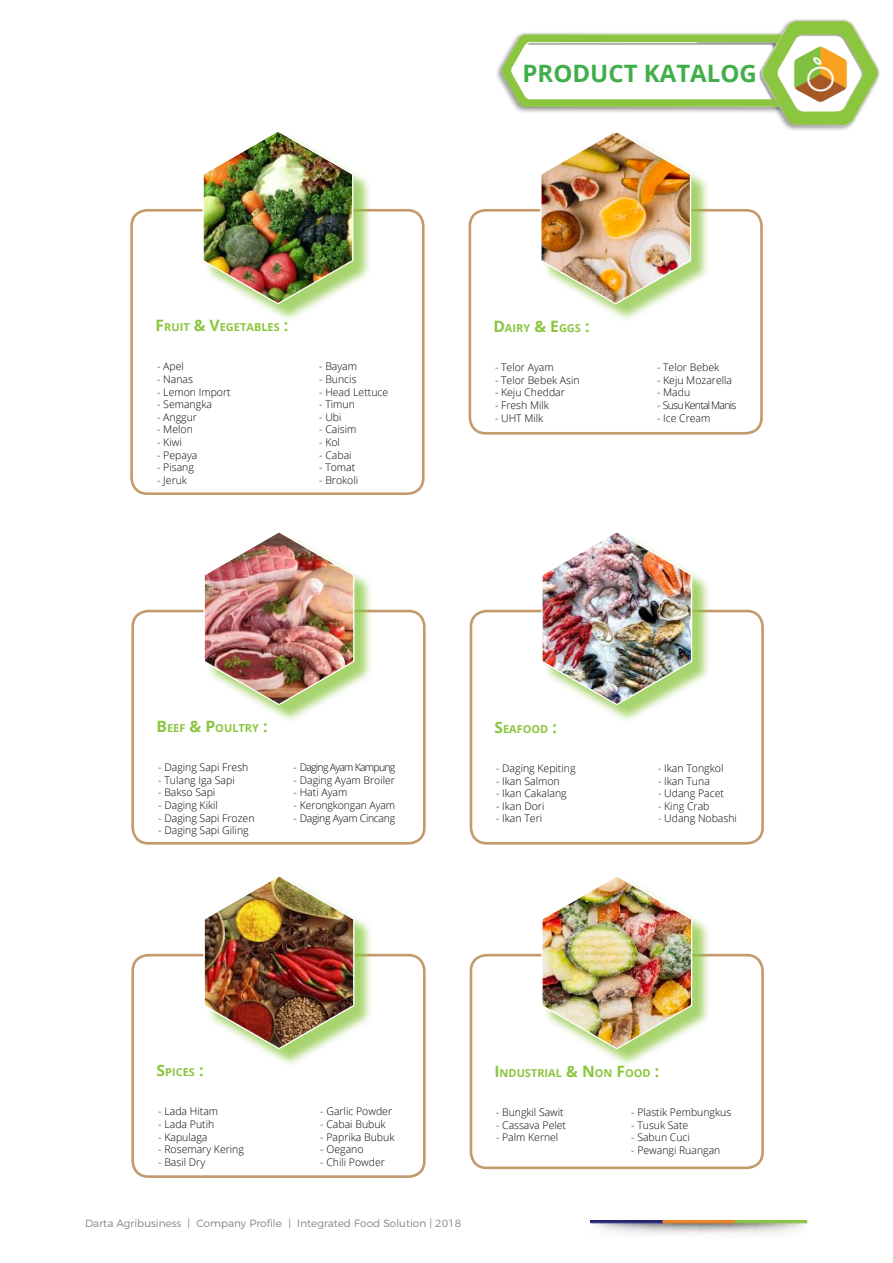
<style>
.page{position:relative;width:893px;height:1263px;background:#fff}
.page>*{position:absolute;margin:0;border:0;box-sizing:border-box;transform-origin:0 0}
.t1{font:700 24px "Open Sans";color:#40ae49}
.t2{font:700 10.95px "Open Sans";color:#8bc640}
.t3{font:300 10.5px "Open Sans";color:#000}
.t4{font:300 10.5px "Montserrat";color:#808285}
.t5{font:300 10.5px "Open Sans";letter-spacing:-.07em;color:#000}
.t6{font:300 10.5px "Open Sans";letter-spacing:-.03em;color:#000}
.s1{font-size:15.75px}
</style>
<div class="page">
<img style="left:591px;top:1220px;width:217px;height:15px">
<div style="left:469px;top:209px;width:294px;height:226px;border:3px solid #c4996b;border-radius:16px"></div>
<div style="left:130px;top:209px;width:295px;height:286px;border:3px solid #c4996b;border-radius:16px"></div>
<div style="left:205px;top:134px;width:167px;height:189px;background:#8bc640;opacity:.75"></div>
<img style="left:202px;top:132px;width:152px;height:173px">
<div style="left:542px;top:134px;width:168px;height:189px;background:#8bc640;opacity:.75"></div>
<img style="left:540px;top:133px;width:152px;height:172px">
<div style="left:470px;top:610px;width:294px;height:234px;border:3px solid #c4996b;border-radius:16px"></div>
<div style="left:131px;top:610px;width:295px;height:234px;border:3px solid #c4996b;border-radius:16px"></div>
<div style="left:206px;top:534px;width:167px;height:189px;background:#8bc640;opacity:.75"></div>
<img style="left:203px;top:532px;width:153px;height:174px">
<div style="left:544px;top:534px;width:167px;height:189px;background:#8bc640;opacity:.75"></div>
<img style="left:541px;top:532px;width:152px;height:174px">
<div style="left:470px;top:954px;width:294px;height:215px;border:3px solid #c4996b;border-radius:16px"></div>
<div style="left:131px;top:954px;width:295px;height:224px;border:3px solid #c4996b;border-radius:16px"></div>
<div style="left:206px;top:878px;width:167px;height:189px;background:#8bc640;opacity:.75"></div>
<img style="left:203px;top:877px;width:153px;height:173px">
<div style="left:544px;top:878px;width:167px;height:189px;background:#8bc640;opacity:.75"></div>
<img style="left:541px;top:877px;width:152px;height:173px">
<img style="left:496px;top:19px;width:384px;height:111px">
<p class="t1" style="left:522px;top:56px;width:236px">PRODUCT KATALOG</p>
<p class="t2" style="left:156px;top:320px;width:134px"><span class="s1">F</span>RUIT <span class="s1">&amp; V</span>EGETABLES <span class="s1">:</span></p>
<p class="t3" style="left:157px;top:359px;width:28px">- Apel</p>
<p class="t3" style="left:319px;top:359px;width:39px">- Bayam</p>
<p class="t3" style="left:157px;top:372px;width:37px">- Nanas</p>
<p class="t3" style="left:319px;top:372px;width:39px">- Buncis</p>
<p class="t3" style="left:157px;top:385px;width:75px">- Lemon Import</p>
<p class="t3" style="left:319px;top:385px;width:71px">- Head Lettuce</p>
<p class="t3" style="left:157px;top:397px;width:56px">- Semangka</p>
<p class="t3" style="left:319px;top:397px;width:37px">- Timun</p>
<p class="t3" style="left:157px;top:410px;width:41px">- Anggur</p>
<p class="t3" style="left:319px;top:410px;width:24px">- Ubi</p>
<p class="t3" style="left:157px;top:422px;width:37px">- Melon</p>
<p class="t3" style="left:319px;top:422px;width:39px">- Caisim</p>
<p class="t3" style="left:157px;top:435px;width:26px">- Kiwi</p>
<p class="t3" style="left:319px;top:435px;width:22px">- Kol</p>
<p class="t3" style="left:157px;top:448px;width:42px">- Pepaya</p>
<p class="t3" style="left:319px;top:448px;width:34px">- Cabai</p>
<p class="t3" style="left:157px;top:460px;width:38px">- Pisang</p>
<p class="t3" style="left:319px;top:460px;width:38px">- Tomat</p>
<p class="t3" style="left:157px;top:473px;width:31px">- Jeruk</p>
<p class="t3" style="left:319px;top:473px;width:40px">- Brokoli</p>
<p class="t2" style="left:493px;top:320px;width:98px"><span class="s1">D</span>AIRY <span class="s1">&amp; E</span>GGS <span class="s1">:</span></p>
<p class="t3" style="left:495px;top:360px;width:60px">- Telor Ayam</p>
<p class="t3" style="left:657px;top:360px;width:64px">- Telor Bebek</p>
<p class="t3" style="left:495px;top:373px;width:86px">- Telor Bebek Asin</p>
<p class="t3" style="left:657px;top:373px;width:77px">- Keju Mozarella</p>
<p class="t3" style="left:495px;top:385px;width:71px">- Keju Cheddar</p>
<p class="t3" style="left:657px;top:385px;width:35px">- Madu</p>
<p class="t3" style="left:495px;top:398px;width:55px">- Fresh Milk</p>
<p class="t5" style="left:657px;top:398px;width:81px">- Susu Kental Manis</p>
<p class="t3" style="left:495px;top:410px;width:50px">- UHT Milk</p>
<p class="t3" style="left:657px;top:410px;width:55px">- Ice Cream</p>
<p class="t2" style="left:157px;top:720px;width:112px"><span class="s1">B</span>EEF <span class="s1">&amp; P</span>OULTRY <span class="s1">:</span></p>
<p class="t3" style="left:158px;top:760px;width:92px">- Daging Sapi Fresh</p>
<p class="t5" style="left:294px;top:760px;width:103px">- Daging Ayam Kampung</p>
<p class="t3" style="left:158px;top:773px;width:78px">- Tulang Iga Sapi</p>
<p class="t3" style="left:294px;top:773px;width:103px">- Daging Ayam Broiler</p>
<p class="t3" style="left:158px;top:785px;width:59px">- Bakso Sapi</p>
<p class="t3" style="left:294px;top:785px;width:55px">- Hati Ayam</p>
<p class="t3" style="left:158px;top:798px;width:61px">- Daging Kikil</p>
<p class="t3" style="left:294px;top:798px;width:103px">- Kerongkongan Ayam</p>
<p class="t3" style="left:158px;top:811px;width:98px">- Daging Sapi Frozen</p>
<p class="t6" style="left:294px;top:811px;width:103px">- Daging Ayam Cincang</p>
<p class="t3" style="left:158px;top:823px;width:92px">- Daging Sapi Giling</p>
<p class="t2" style="left:494px;top:721px;width:64px"><span class="s1">S</span>EAFOOD <span class="s1">:</span></p>
<p class="t3" style="left:496px;top:761px;width:81px">- Daging Kepiting</p>
<p class="t3" style="left:658px;top:761px;width:67px">- Ikan Tongkol</p>
<p class="t3" style="left:496px;top:773px;width:65px">- Ikan Salmon</p>
<p class="t3" style="left:658px;top:773px;width:53px">- Ikan Tuna</p>
<p class="t3" style="left:496px;top:786px;width:72px">- Ikan Cakalang</p>
<p class="t3" style="left:658px;top:786px;width:67px">- Udang Pacet</p>
<p class="t3" style="left:496px;top:799px;width:50px">- Ikan Dori</p>
<p class="t3" style="left:658px;top:799px;width:53px">- King Crab</p>
<p class="t3" style="left:496px;top:811px;width:48px">- Ikan Teri</p>
<p class="t3" style="left:658px;top:811px;width:80px">- Udang Nobashi</p>
<p class="t2" style="left:157px;top:1064px;width:48px"><span class="s1">S</span>PICES <span class="s1">:</span></p>
<p class="t3" style="left:158px;top:1104px;width:61px">- Lada Hitam</p>
<p class="t3" style="left:320px;top:1104px;width:73px">- Garlic Powder</p>
<p class="t3" style="left:158px;top:1117px;width:58px">- Lada Putih</p>
<p class="t3" style="left:320px;top:1117px;width:67px">- Cabai Bubuk</p>
<p class="t3" style="left:158px;top:1129px;width:51px">- Kapulaga</p>
<p class="t3" style="left:320px;top:1129px;width:76px">- Paprika Bubuk</p>
<p class="t3" style="left:158px;top:1142px;width:87px">- Rosemary Kering</p>
<p class="t3" style="left:320px;top:1142px;width:45px">- Oegano</p>
<p class="t3" style="left:158px;top:1155px;width:48px">- Basil Dry</p>
<p class="t3" style="left:320px;top:1155px;width:66px">- Chili Powder</p>
<p class="t4" style="left:85px;top:1215px;width:378px">Darta Agribusiness | Company Profile | Integrated Food Solution | 2018</p>
<p class="t2" style="left:494px;top:1065px;width:166px"><span class="s1">I</span> NDUSTRIAL <span class="s1">&amp; N</span> ON <span class="s1">F</span>OOD <span class="s1">:</span></p>
<p class="t3" style="left:496px;top:1105px;width:69px">- Bungkil Sawit</p>
<p class="t3" style="left:631px;top:1105px;width:101px">- Plastik Pembungkus</p>
<p class="t3" style="left:496px;top:1117px;width:71px">- Cassava Pelet</p>
<p class="t3" style="left:631px;top:1117px;width:59px">- Tusuk Sate</p>
<p class="t3" style="left:496px;top:1130px;width:64px">- Palm Kernel</p>
<p class="t3" style="left:631px;top:1130px;width:60px">- Sabun Cuci</p>
<p class="t3" style="left:631px;top:1143px;width:91px">- Pewangi Ruangan</p>
</div>
